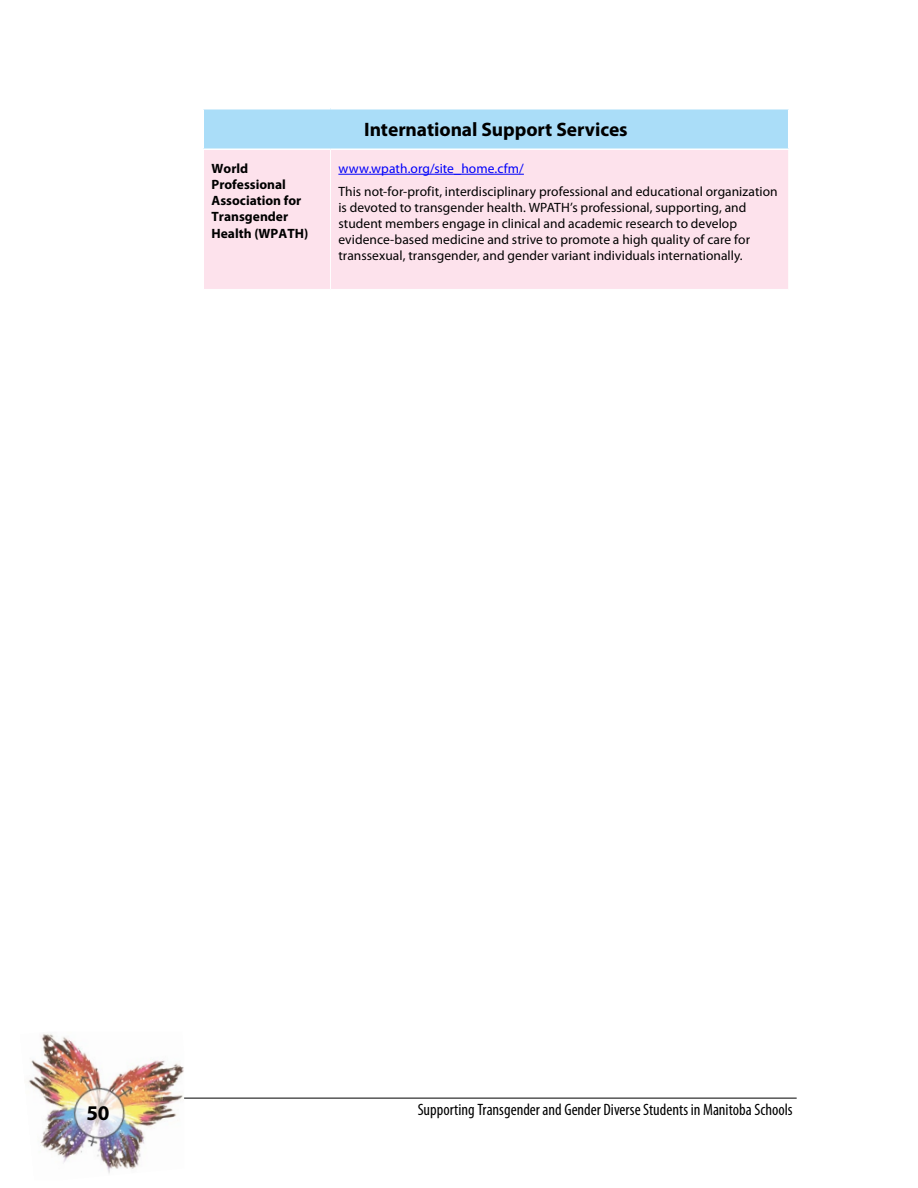
<style>
.page{position:relative;width:918px;height:1188px;background:#fff}
.page>*{position:absolute;margin:0;border:0;box-sizing:border-box;transform-origin:0 0}
.t1{font:700 21px "Myriad Pro";color:#000}
.Table_Head_A{font:700 19.5px "Myriad Pro";letter-spacing:-.005em;color:#000}
.t2{font:condensed 16.5px "Myriad Pro";color:#000}
.Table_Paragraph_A{font:13.5px/16.2px "Myriad Pro";letter-spacing:.005em;color:#000}
.Table_Paragraph_A-2{font:700 13.5px/16.2px "Myriad Pro";color:#000}
.Table_Paragraph_A-3{font:13.5px "Myriad Pro";letter-spacing:.005em;color:#0000fa}
</style>
<div class="page">
<hr style="left:95px;top:1098px;width:702px;height:1px;background:#000">
<img style="left:28px;top:1033px;width:156px;height:140px">
<div style="left:203px;top:109px;width:586px;height:40px;background:#aaddf8"></div>
<div style="left:204px;top:150px;width:584px;height:139px;background:#fde2ec"></div>
<hr style="left:202px;top:108px;width:128px;height:2px;background:#fff">
<hr style="left:202px;top:110px;width:2px;height:38px;background:#fff">
<hr style="left:330px;top:108px;width:459px;height:2px;background:#fff">
<hr style="left:788px;top:110px;width:1px;height:38px;background:#fff">
<hr style="left:202px;top:148px;width:128px;height:2px;background:#fff">
<hr style="left:330px;top:148px;width:459px;height:2px;background:#fff">
<hr style="left:330px;top:150px;width:1px;height:139px;background:#fff">
<hr style="left:338px;top:174px;width:186px;height:1px;background:#0000fa">
<h2 class="Table_Head_A" style="left:364px;top:117px;width:265px">International Support Services</h2>
<p class="Table_Paragraph_A-2" style="left:212px;top:160px;width:98px">World<br>Professional<br>Association for<br>Transgender<br>Health (WPATH)</p>
<p class="Table_Paragraph_A-3" style="left:338px;top:160px;width:187px">www.wpath.org/site_home.cfm/</p>
<p class="Table_Paragraph_A" style="left:338px;top:183px;width:441px">This not-for-profit, interdisciplinary professional and educational organization is devoted to transgender health. WPATH’s professional, supporting, and student members engage in clinical and academic research to develop evidence-based medicine and strive to promote a high quality of care for transsexual, transgender, and gender variant individuals internationally.</p>
<h1 class="t1" style="left:86px;top:1099px;width:25px">50</h1>
<p class="t2" style="left:418px;top:1100px;width:376px">Supporting Transgender and Gender Diverse Students in Manitoba Schools</p>
</div>
